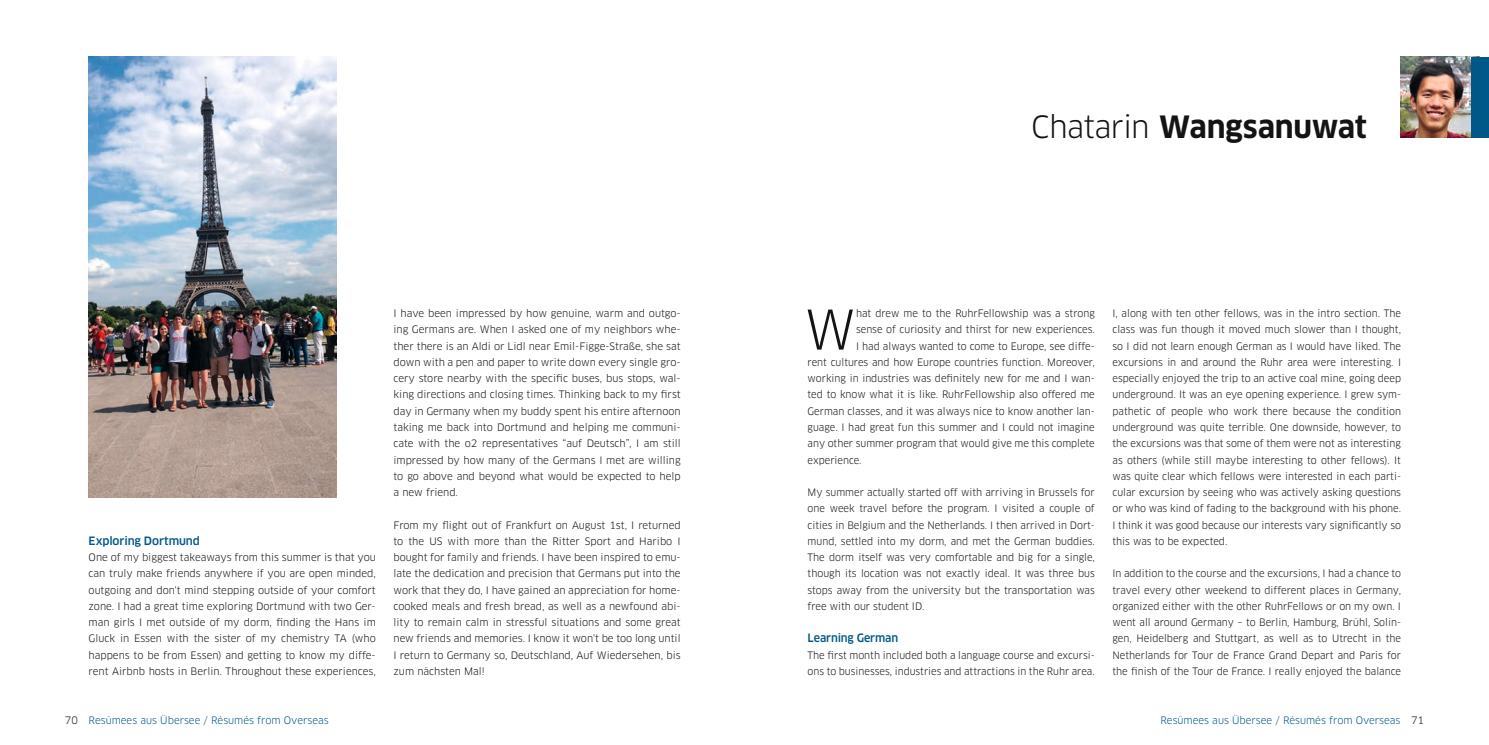
<style>
.page{position:relative;width:1489px;height:745px;background:#fff}
.page>*{position:absolute;margin:0;border:0;box-sizing:border-box;transform-origin:0 0}
.Copy_Initial{font:53.38px "Clan OT";color:#131413}
.Headline_dünn{font:700 30px "Clan OT";letter-spacing:-.01em;color:#131413}
.Zwischenzeile{font:500 11.25px "Clan OT";letter-spacing:-.01em;color:#005888}
.Copy{font:10px/16.2px "Clan OT";color:#131413;text-align:justify}
.Copy_Initial-2{font:10px "Clan OT";color:#131413}
.t1{font:10px "Clan OT";color:#005888}
.s1{font-weight:400}
.s2{color:#131413}
</style>
<div class="page">
<img style="left:89px;top:57px;width:247px;height:440px">
<img style="left:1400px;top:57px;width:70px;height:80px">
<div style="left:1470px;top:57px;width:18px;height:80px;background:#005888"></div>
<p class="Zwischenzeile" style="left:89px;top:533px;width:113px">Exploring Dortmund</p>
<p class="Copy" style="left:89px;top:549px;width:289px">One of my biggest takeaways from this summer is that you can truly make friends anywhere if you are open minded, outgoing and don't mind stepping outside of your comfort zone. I had a great time exploring Dortmund with two Ger&shy;man girls I met outside of my dorm, finding the Hans im Gluck in Essen with the sister of my chemistry TA (who happens to be from Essen) and getting to know my diffe&shy;rent Airbnb hosts in Berlin. Throughout these experiences,</p>
<p class="Copy" style="left:393px;top:305px;width:289px">I have been impressed by how genuine, warm and outgo&shy;ing Germans are. When I asked one of my neighbors whe&shy;ther there is an Aldi or Lidl near Emil-Figge-Straße, she sat down with a pen and paper to write down every single gro&shy;cery store nearby with the specific buses, bus stops, wal&shy;king directions and closing times. Thinking back to my first day in Germany when my buddy spent his entire afternoon taking me back into Dortmund and helping me communi&shy;cate with the o2 representatives “auf Deutsch”, I am still impressed by how many of the Germans I met are willing to go above and beyond what would be expected to help a new friend.</p>
<p class="Copy" style="left:393px;top:516px;width:289px">From my flight out of Frankfurt on August 1st, I returned to the US with more than the Ritter Sport and Haribo I bought for family and friends. I have been inspired to emu&shy;late the dedication and precision that Germans put into the work that they do, I have gained an appreciation for home&shy;cooked meals and fresh bread, as well as a newfound abi&shy;lity to remain calm in stressful situations and some great new friends and memories. I know it won't be too long until I return to Germany so, Deutschland, Auf Wiedersehen, bis zum nächsten Mal!</p>
<p class="Headline_dünn" style="left:1031px;top:109px;width:337px"><span class="s1">Chatarin</span> Wangsanuwat</p>
<p class="Copy_Initial" style="left:804px;top:298px;width:53px">W</p>
<p class="Copy_Initial-2" style="left:856px;top:307px;width:240px">hat drew me to the RuhrFellowship was a strong</p>
<p class="Copy_Initial-2" style="left:856px;top:323px;width:240px">sense of curiosity and thirst for new experiences.</p>
<p class="Copy_Initial-2" style="left:856px;top:340px;width:240px">I had always wanted to come to Europe, see diffe-</p>
<p class="Copy_Initial-2" style="left:807px;top:356px;width:289px">rent cultures and how Europe countries function. Moreover,</p>
<p class="Copy_Initial-2" style="left:807px;top:372px;width:289px">working in industries was definitely new for me and I wan-</p>
<p class="Copy_Initial-2" style="left:807px;top:388px;width:288px">ted to know what it is like. RuhrFellowship also offered me</p>
<p class="Copy_Initial-2" style="left:807px;top:405px;width:289px">German classes, and it was always nice to know another lan-</p>
<p class="Copy_Initial-2" style="left:807px;top:421px;width:288px">guage. I had great fun this summer and I could not imagine</p>
<p class="Copy_Initial-2" style="left:807px;top:437px;width:289px">any other summer program that would give me this complete</p>
<p class="Copy_Initial-2" style="left:807px;top:453px;width:55px">experience.</p>
<p class="Copy" style="left:807px;top:484px;width:289px">My summer actually started off with arriving in Brussels for one week travel before the program. I visited a couple of cities in Belgium and the Netherlands. I then arrived in Dort&shy;mund, settled into my dorm, and met the German buddies.<br>The dorm itself was very comfortable and big for a single, though its location was not exactly ideal. It was three bus stops away from the university but the transportation was free with our student ID.</p>
<p class="Zwischenzeile" style="left:807px;top:631px;width:92px">Learning German</p>
<p class="Copy" style="left:807px;top:646px;width:289px">The first month included both a language course and excursi&shy;ons to businesses, industries and attractions in the Ruhr area.</p>
<p class="Copy" style="left:1112px;top:305px;width:290px">I, along with ten other fellows, was in the intro section. The class was fun though it moved much slower than I thought, so I did not learn enough German as I would have liked. The excursions in and around the Ruhr area were interesting. I especially enjoyed the trip to an active coal mine, going deep underground. It was an eye opening experience. I grew sym&shy;pathetic of people who work there because the condition underground was quite terrible. One downside, however, to the excursions was that some of them were not as interesting as others (while still maybe interesting to other fellows). It was quite clear which fellows were interested in each parti&shy;cular excursion by seeing who was actively asking questions or who was kind of fading to the background with his phone.<br>I think it was good because our interests vary significantly so this was to be expected.</p>
<p class="Copy" style="left:1112px;top:565px;width:290px">In addition to the course and the excursions, I had a chance to travel every other weekend to different places in Germany, organized either with the other RuhrFellows or on my own. I went all around Germany – to Berlin, Hamburg, Brühl, Solin&shy;gen, Heidelberg and Stuttgart, as well as to Utrecht in the Netherlands for Tour de France Grand Depart and Paris for the finish of the Tour de France. I really enjoyed the balance</p>
<p class="t1" style="left:65px;top:713px;width:265px"><span class="s2">70</span> Resümees aus Übersee / Résumés from Overseas</p>
<p class="t1" style="left:1160px;top:713px;width:265px">Resümees aus Übersee / Résumés from Overseas <span class="s2">71</span></p>
</div>
